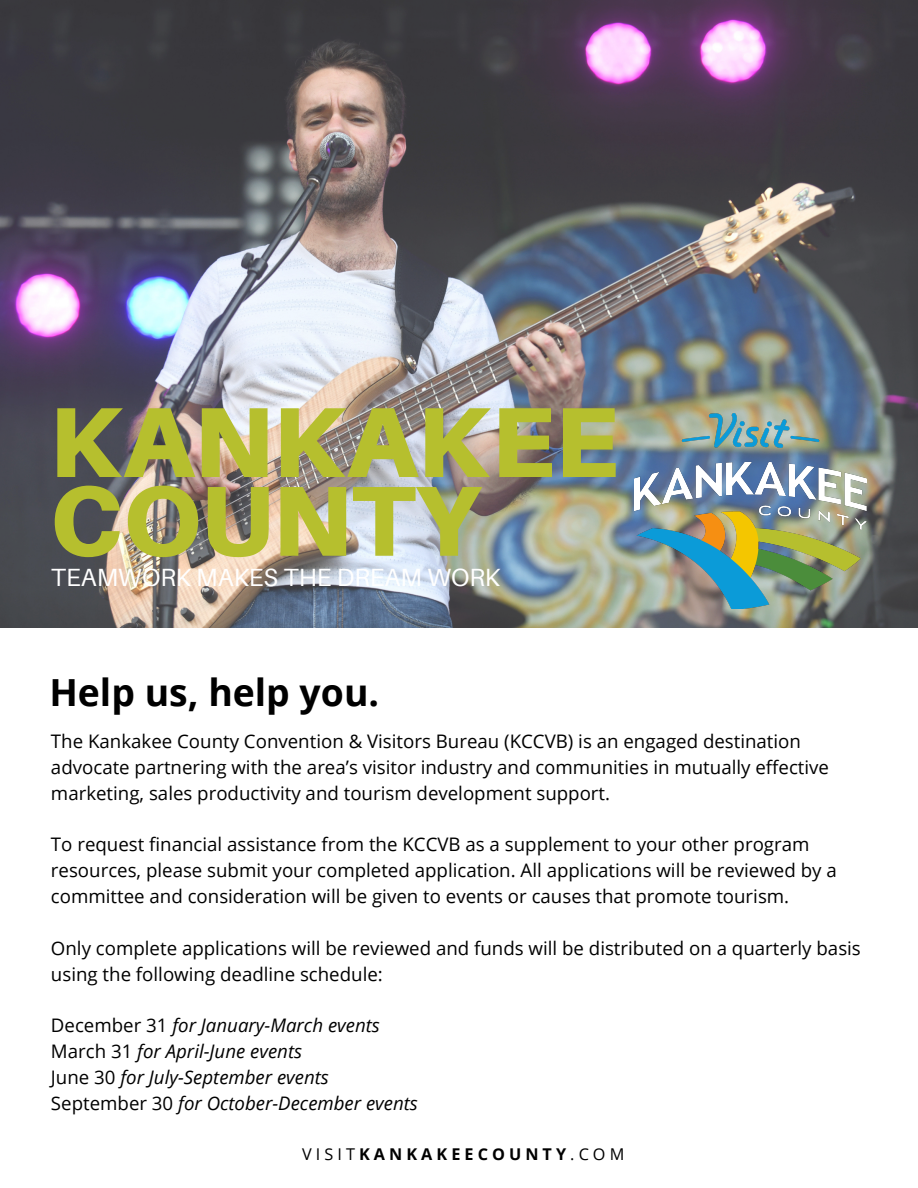
<style>
.page{position:relative;width:918px;height:1188px;background:#fff}
.page>*{position:absolute;margin:0;border:0;box-sizing:border-box;transform-origin:0 0}
.t1{font:900 99.6px/78.8px "Aileron";color:#b6bf2e}
.t2{font:700 37.35px "Open Sans";color:#000}
.t3{font:24.9px "Aileron";color:#fff}
.t4{font:18.75px/25.8px "Open Sans";color:#000}
.t5{font:italic 18.75px "Open Sans";color:#000}
.t6{font:700 16.2px "Open Sans";letter-spacing:.25em;color:#000}
.s1{font-style:normal}
.s2{font-weight:400}
</style>
<div class="page">
<img style="left:0;top:0;width:918px;height:628px">
<img style="left:635px;top:414px;width:231px;height:194px">
<p class="t1" style="left:49px;top:401px;width:571px">KANKAKEE<br>COUNTY</p>
<p class="t3" style="left:51px;top:562px;width:450px">TEAMWORK MAKES THE DREAM WORK</p>
<p class="t2" style="left:49px;top:666px;width:331px">Help us, help you.</p>
<p class="t4" style="left:51px;top:728px;width:780px">The Kankakee County Convention &amp; Visitors Bureau (KCCVB) is an engaged destination advocate partnering with the area’s visitor industry and communities in mutually effective marketing, sales productivity and tourism development support.</p>
<p class="t4" style="left:51px;top:831px;width:787px">To request financial assistance from the KCCVB as a supplement to your other program resources, please submit your completed application. All applications will be reviewed by a committee and consideration will be given to events or causes that promote tourism.</p>
<p class="t4" style="left:51px;top:935px;width:811px">Only complete applications will be reviewed and funds will be distributed on a quarterly basis using the following deadline schedule:</p>
<p class="t5" style="left:51px;top:1012px;width:330px"><span class="s1">December 31</span> for January-March events</p>
<p class="t5" style="left:51px;top:1038px;width:253px"><span class="s1">March 31</span> for April-June events</p>
<p class="t5" style="left:51px;top:1064px;width:279px"><span class="s1">June 30</span> for July-September events</p>
<p class="t5" style="left:51px;top:1090px;width:368px"><span class="s1">September 30</span> for October-December events</p>
<p class="t6" style="left:302px;top:1143px;width:324px"><span class="s2">VISIT</span>KANKAKEECOUNTY<span class="s2">.COM</span></p>
</div>
